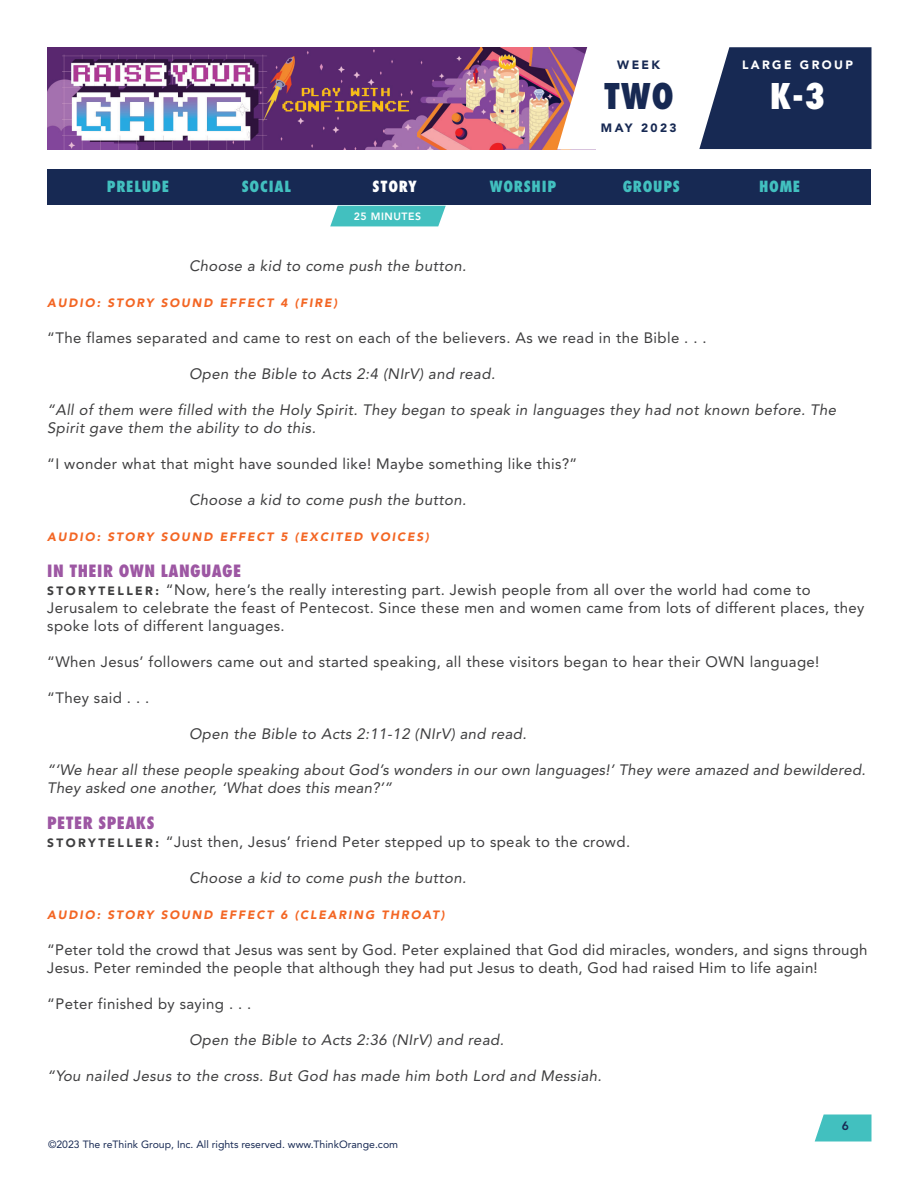
<style>
.page{position:relative;width:918px;height:1188px;background:#fff}
.page>*{position:absolute;margin:0;border:0;box-sizing:border-box;transform-origin:0 0}
.t1{font:800 condensed 34.5px "Futura Std";color:#172953}
.t2{font:800 condensed 34.5px "Futura Std";color:#fff}
.Paragraph_Style_1{font:800 condensed 16.5px "Futura Std";letter-spacing:.025em;color:#9d57a3}
.Paragraph_Style_1-2{font:15px/18px "Avenir LT Std";letter-spacing:.025em;color:#3e3e3f}
.Paragraph_Style_1-3{font:italic 15px/18px "Avenir LT Std";letter-spacing:.025em;color:#3e3e3f}
.BODY_INDENT{font:italic 15px "Avenir LT Std";letter-spacing:.025em;color:#3e3e3f}
.t3{font:800 condensed 15px "Futura Std";letter-spacing:.05em;color:#42c0bf}
.t4{font:800 condensed 15px "Futura Std";letter-spacing:.05em;color:#fff}
.Paragraph_Style_1-4{font:italic 900 12px "Avenir LT Std";letter-spacing:.15em;color:#f36624}
.t5{font:900 12px "Avenir LT Std";letter-spacing:.2em;color:#172953}
.t6{font:900 12px "Avenir LT Std";letter-spacing:.2em;color:#fff}
.t7{font:800 12px "Avenir LT Std";color:#172953}
.t8{font:10.5px "Avenir LT Std";color:#172953}
.t9{font:800 10.5px "Avenir LT Std";letter-spacing:.05em;color:#fff}
.s1{font-weight:900;font-size:12px}
</style>
<div class="page">
<img style="left:47px;top:47px;width:510px;height:102px">
<svg style="left:815px;top:1114px;width:57px;height:28px;background:#57c7c6"></svg>
<svg style="left:557px;top:47px;width:315px;height:103px"></svg>
<div style="left:47px;top:170px;width:824px;height:36px;background:#172953"></div>
<svg style="left:330px;top:206px;width:116px;height:20px;background:#4fc4c3"></svg>
<p class="t5" style="left:617px;top:58px;width:44px">WEEK</p>
<p class="t6" style="left:742px;top:58px;width:113px">LARGE GROUP</p>
<h1 class="t1" style="left:604px;top:75px;width:72px">TWO</h1>
<h1 class="t2" style="left:770px;top:75px;width:57px">K-3</h1>
<p class="t5" style="left:601px;top:121px;width:77px">MAY 2023</p>
<p class="t3" style="left:107px;top:177px;width:64px">PRELUDE</p>
<p class="t3" style="left:242px;top:177px;width:51px">SOCIAL</p>
<p class="t4" style="left:373px;top:177px;width:46px">STORY</p>
<p class="t3" style="left:490px;top:177px;width:68px">WORSHIP</p>
<p class="t3" style="left:623px;top:177px;width:59px">GROUPS</p>
<p class="t3" style="left:759px;top:177px;width:43px">HOME</p>
<p class="t9" style="left:354px;top:210px;width:69px">25 MINUTES</p>
<p class="BODY_INDENT" style="left:189px;top:257px;width:279px">Choose a kid to come push the button.</p>
<p class="Paragraph_Style_1-4" style="left:47px;top:295px;width:291px">AUDIO: STORY SOUND EFFECT 4 (FIRE)</p>
<p class="Paragraph_Style_1-2" style="left:47px;top:328px;width:661px">“The flames separated and came to rest on each of the believers. As we read in the Bible . . .</p>
<p class="BODY_INDENT" style="left:189px;top:365px;width:308px">Open the Bible to Acts 2:4 (NIrV) and read.</p>
<p class="Paragraph_Style_1-3" style="left:47px;top:401px;width:791px">“All of them were filled with the Holy Spirit. They began to speak in languages they had not known before. The<br>Spirit gave them the ability to do this.</p>
<p class="Paragraph_Style_1-2" style="left:47px;top:454px;width:532px">“I wonder what that might have sounded like! Maybe something like this?”</p>
<p class="BODY_INDENT" style="left:189px;top:491px;width:279px">Choose a kid to come push the button.</p>
<p class="Paragraph_Style_1-4" style="left:47px;top:529px;width:383px">AUDIO: STORY SOUND EFFECT 5 (EXCITED VOICES)</p>
<p class="Paragraph_Style_1" style="left:47px;top:560px;width:196px">IN THEIR OWN LANGUAGE</p>
<p class="Paragraph_Style_1-2" style="left:47px;top:580px;width:819px"><span class="s1">S T O RY T E L L E R :</span> “Now, here’s the really interesting part. Jewish people from all over the world had come to<br>Jerusalem to celebrate the feast of Pentecost. Since these men and women came from lots of different places, they spoke lots of different languages.</p>
<p class="Paragraph_Style_1-2" style="left:47px;top:652px;width:774px">“When Jesus’ followers came out and started speaking, all these visitors began to hear their OWN language!</p>
<p class="Paragraph_Style_1-2" style="left:47px;top:688px;width:104px">“They said . . .</p>
<p class="BODY_INDENT" style="left:189px;top:725px;width:339px">Open the Bible to Acts 2:11-12 (NIrV) and read.</p>
<p class="Paragraph_Style_1-3" style="left:47px;top:761px;width:820px">“‘We hear all these people speaking about God’s wonders in our own languages!’ They were amazed and bewildered.<br>They asked one another, ‘What does this mean?’”</p>
<p class="Paragraph_Style_1" style="left:47px;top:812px;width:109px">PETER SPEAKS</p>
<p class="Paragraph_Style_1-2" style="left:47px;top:832px;width:584px"><span class="s1">S T O R Y T E L L E R :</span> “Just then, Jesus’ friend Peter stepped up to speak to the crowd.</p>
<p class="BODY_INDENT" style="left:189px;top:869px;width:279px">Choose a kid to come push the button.</p>
<p class="Paragraph_Style_1-4" style="left:47px;top:907px;width:399px">AUDIO: STORY SOUND EFFECT 6 (CLEARING THROAT)</p>
<p class="Paragraph_Style_1-2" style="left:47px;top:940px;width:822px">“Peter told the crowd that Jesus was sent by God. Peter explained that God did miracles, wonders, and signs through<br>Jesus. Peter reminded the people that although they had put Jesus to death, God had raised Him to life again!</p>
<p class="Paragraph_Style_1-2" style="left:47px;top:994px;width:206px">“Peter finished by saying . . .</p>
<p class="BODY_INDENT" style="left:189px;top:1031px;width:316px">Open the Bible to Acts 2:36 (NIrV) and read.</p>
<p class="Paragraph_Style_1-3" style="left:47px;top:1067px;width:556px">“You nailed Jesus to the cross. But God has made him both Lord and Messiah.</p>
<p class="t8" style="left:48px;top:1138px;width:352px">©2023 The reThink Group, Inc. All rights reserved. www.ThinkOrange.com</p>
<p class="t7" style="left:842px;top:1118px;width:9px">6</p>
</div>
